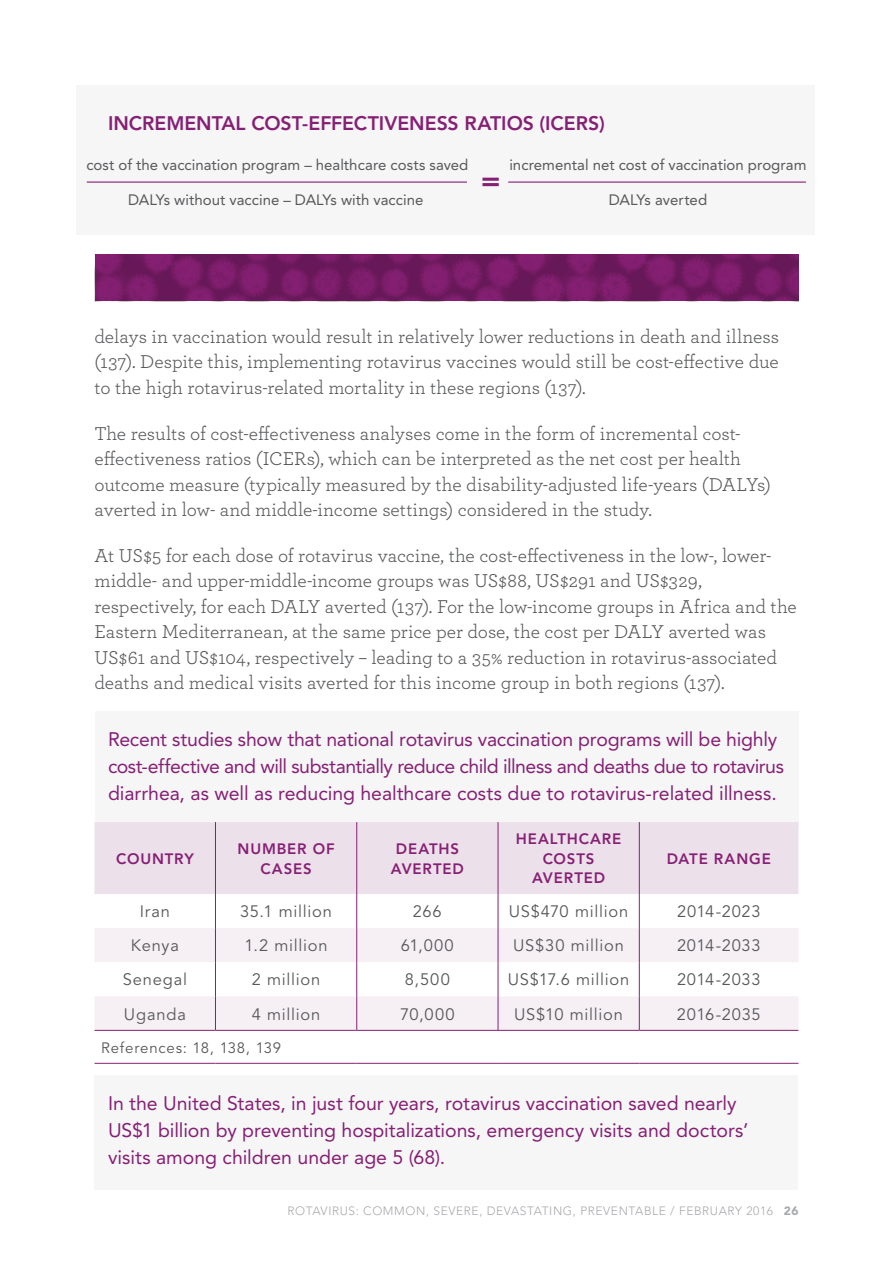
<style>
.page{position:relative;width:893px;height:1263px;background:#fff}
.page>*{position:absolute;margin:0;border:0;box-sizing:border-box;transform-origin:0 0}
.t1{font:800 30px "Avenir LT Std";color:#862074}
.Body{font:19.5px/25.5px "Archer";letter-spacing:-.005em;color:#57585a}
.Sidebar{font:19.5px/27px "Avenir LT Std";letter-spacing:-.005em;color:#862074}
.Sidebar-2{font:800 19.5px "Avenir LT Std";color:#862074}
.Sidebar-3{font:16.5px "Avenir LT Std";letter-spacing:.045em;color:#57585a}
.t2{font:15px "Avenir LT Std";color:#57585a}
.Sidebar-4{font:800 15px/19.5px "Avenir LT Std";letter-spacing:.055em;color:#862074;text-align:center}
.Sidebar-5{font:15px "Avenir LT Std";letter-spacing:.05em;color:#57585a}
.t3{font:300 12px "Avenir LT Std";letter-spacing:.05em;color:#a8a9ad}
.s1{font-weight:900}
</style>
<div class="page">
<div style="left:76px;top:85px;width:739px;height:149px;background:#f6f6f7"></div>
<div style="left:94px;top:711px;width:704px;height:116px;background:#f6f6f7"></div>
<div style="left:94px;top:1075px;width:704px;height:115px;background:#f6f6f7"></div>
<div style="left:94px;top:822px;width:704px;height:72px;background:#ece1ea"></div>
<svg style="left:94px;top:928px;width:704px;height:102px;fill:#f6f0f5"></svg>
<hr style="left:215px;top:822px;width:1px;height:72px;background:#862074">
<hr style="left:356px;top:822px;width:1px;height:72px;background:#862074">
<hr style="left:498px;top:822px;width:1px;height:72px;background:#862074">
<hr style="left:639px;top:822px;width:1px;height:72px;background:#862074">
<hr style="left:215px;top:894px;width:1px;height:34px;background:#862074">
<hr style="left:356px;top:894px;width:1px;height:34px;background:#862074">
<hr style="left:498px;top:894px;width:1px;height:34px;background:#862074">
<hr style="left:639px;top:894px;width:1px;height:34px;background:#862074">
<hr style="left:215px;top:928px;width:1px;height:34px;background:#862074">
<hr style="left:356px;top:928px;width:1px;height:34px;background:#862074">
<hr style="left:498px;top:928px;width:1px;height:34px;background:#862074">
<hr style="left:639px;top:928px;width:1px;height:34px;background:#862074">
<hr style="left:215px;top:962px;width:1px;height:34px;background:#862074">
<hr style="left:356px;top:962px;width:1px;height:34px;background:#862074">
<hr style="left:498px;top:962px;width:1px;height:34px;background:#862074">
<hr style="left:639px;top:962px;width:1px;height:34px;background:#862074">
<hr style="left:215px;top:996px;width:1px;height:34px;background:#862074">
<hr style="left:356px;top:996px;width:1px;height:34px;background:#862074">
<hr style="left:498px;top:996px;width:1px;height:34px;background:#862074">
<hr style="left:639px;top:996px;width:1px;height:34px;background:#862074">
<hr style="left:94px;top:1030px;width:121px;height:1px;background:#862074">
<hr style="left:215px;top:1030px;width:142px;height:1px;background:#862074">
<hr style="left:357px;top:1030px;width:141px;height:1px;background:#862074">
<hr style="left:498px;top:1030px;width:141px;height:1px;background:#862074">
<hr style="left:639px;top:1030px;width:159px;height:1px;background:#862074">
<hr style="left:94px;top:1063px;width:121px;height:1px;background:#862074">
<hr style="left:215px;top:1063px;width:142px;height:1px;background:#862074">
<hr style="left:357px;top:1063px;width:141px;height:1px;background:#862074">
<hr style="left:498px;top:1063px;width:141px;height:1px;background:#862074">
<hr style="left:639px;top:1063px;width:159px;height:1px;background:#862074">
<svg style="left:94px;top:254px;width:704px;height:47px;background:#751d65"></svg>
<hr style="left:87px;top:182px;width:380px;height:1px;background:#862074">
<hr style="left:508px;top:182px;width:298px;height:1px;background:#862074">
<p class="Sidebar-2" style="left:108px;top:111px;width:498px">INCREMENTAL COST-EFFECTIVENESS RATIOS (ICERS)</p>
<p class="t2" style="left:86px;top:156px;width:383px">cost of the vaccination program – healthcare costs saved</p>
<p class="t1" style="left:481px;top:162px;width:21px">=</p>
<p class="t2" style="left:509px;top:156px;width:299px">incremental net cost of vaccination program</p>
<p class="t2" style="left:128px;top:191px;width:297px">DALYs without vaccine – DALYs with vaccine</p>
<p class="t2" style="left:609px;top:191px;width:100px">DALYs averted</p>
<p class="Body" style="left:94px;top:323px;width:686px;text-align:justify">delays in vaccination would result in relatively lower reductions in death and illness (137). Despite this, implementing rotavirus vaccines would still be cost-effective due to the high rotavirus-related mortality in these regions (137).</p>
<p class="Body" style="left:94px;top:419px;width:678px">The results of cost-effectiveness analyses come in the form of incremental cost&shy;effectiveness ratios (ICERs), which can be interpreted as the net cost per health outcome measure (typically measured by the disability-adjusted life-years (DALYs) averted in low- and middle-income settings) considered in the study.</p>
<p class="Body" style="left:94px;top:542px;width:704px">At US$5 for each dose of rotavirus vaccine, the cost-effectiveness in the low-, lower&shy;middle- and upper-middle-income groups was US$88, US$291 and US$329, respectively, for each DALY averted (137). For the low-income groups in Africa and the Eastern Mediterranean, at the same price per dose, the cost per DALY averted was US$61 and US$104, respectively – leading to a 35% reduction in rotavirus-associated deaths and medical visits averted for this income group in both regions (137).</p>
<p class="Sidebar" style="left:108px;top:726px;width:677px">Recent studies show that national rotavirus vaccination programs will be highly cost-effective and will substantially reduce child illness and deaths due to rotavirus diarrhea, as well as reducing healthcare costs due to rotavirus-related illness.</p>
<p class="Sidebar-4" style="left:116px;top:849px;width:79px">COUNTRY</p>
<p class="Sidebar-4" style="left:238px;top:839px;width:99px">NUMBER OF<br>CASES</p>
<p class="Sidebar-4" style="left:391px;top:839px;width:75px">DEATHS<br>AVERTED</p>
<p class="Sidebar-4" style="left:516px;top:829px;width:107px">HEALTHCARE<br>COSTS<br>AVERTED</p>
<p class="Sidebar-4" style="left:667px;top:849px;width:105px">DATE RANGE</p>
<p class="Sidebar-3" style="left:140px;top:902px;width:32px">Iran</p>
<p class="Sidebar-3" style="left:240px;top:902px;width:93px">35.1 million</p>
<p class="Sidebar-3" style="left:413px;top:902px;width:30px">266</p>
<p class="Sidebar-3" style="left:509px;top:902px;width:121px">US$470 million</p>
<p class="Sidebar-3" style="left:677px;top:902px;width:85px">2014-2023</p>
<p class="Sidebar-3" style="left:131px;top:936px;width:50px">Kenya</p>
<p class="Sidebar-3" style="left:244px;top:936px;width:85px">1.2 million</p>
<p class="Sidebar-3" style="left:401px;top:936px;width:54px">61,000</p>
<p class="Sidebar-3" style="left:513px;top:936px;width:112px">US$30 million</p>
<p class="Sidebar-3" style="left:677px;top:936px;width:85px">2014-2033</p>
<p class="Sidebar-3" style="left:123px;top:970px;width:66px">Senegal</p>
<p class="Sidebar-3" style="left:252px;top:970px;width:70px">2 million</p>
<p class="Sidebar-3" style="left:405px;top:970px;width:46px">8,500</p>
<p class="Sidebar-3" style="left:508px;top:970px;width:123px">US$17.6 million</p>
<p class="Sidebar-3" style="left:677px;top:970px;width:85px">2014-2033</p>
<p class="Sidebar-3" style="left:124px;top:1004px;width:64px">Uganda</p>
<p class="Sidebar-3" style="left:252px;top:1004px;width:70px">4 million</p>
<p class="Sidebar-3" style="left:400px;top:1004px;width:56px">70,000</p>
<p class="Sidebar-3" style="left:514px;top:1004px;width:110px">US$10 million</p>
<p class="Sidebar-3" style="left:677px;top:1004px;width:85px">2016-2035</p>
<p class="Sidebar-5" style="left:101px;top:1039px;width:181px">References: 18, 138, 139</p>
<p class="Sidebar" style="left:108px;top:1090px;width:642px">In the United States, in just four years, rotavirus vaccination saved nearly<br>US$1 billion by preventing hospitalizations, emergency visits and doctors’ visits among children under age 5 (68).</p>
<p class="t3" style="left:287px;top:1204px;width:513px">ROTAVIRUS: COMMON, SEVERE, DEVASTATING, PREVENTABLE / FEBRUARY 2016 <span class="s1">26</span></p>
</div>
